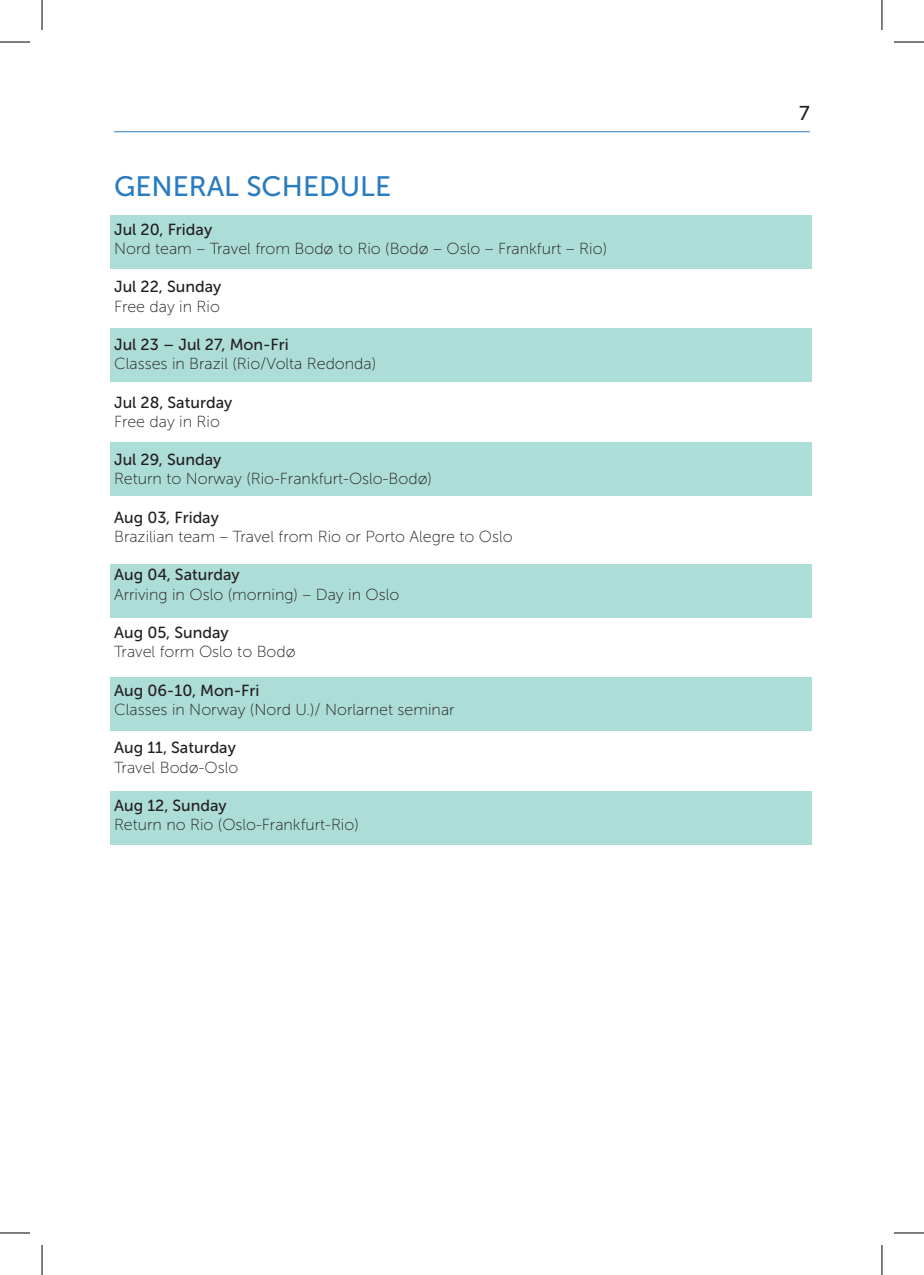
<style>
.page{position:relative;width:924px;height:1275px;background:#fff}
.page>*{position:absolute;margin:0;border:0;box-sizing:border-box;transform-origin:0 0}
.t1{font:28px "Museo Sans 500";color:#2a7cc0}
.t2{font:20px "Museo Sans 500";color:#231f20}
.t3{font:16px "Museo Sans 100";color:#231f20}
.t4{font:16px "Museo Sans 500";color:#231f20}
</style>
<div class="page">
<hr style="left:114px;top:131px;width:695px;height:1px;background:#2a7cc0">
<div style="left:110px;top:215px;width:700px;height:54px;background:#adddd7"></div>
<div style="left:110px;top:328px;width:700px;height:54px;background:#adddd7"></div>
<div style="left:110px;top:442px;width:700px;height:54px;background:#adddd7"></div>
<div style="left:110px;top:564px;width:700px;height:53px;background:#adddd7"></div>
<div style="left:110px;top:677px;width:700px;height:54px;background:#adddd7"></div>
<div style="left:110px;top:790px;width:700px;height:54px;background:#adddd7"></div>
<hr style="left:0;top:42px;width:30px;height:1px;background:#000">
<hr style="left:893px;top:42px;width:30px;height:1px;background:#000">
<hr style="left:0;top:1232px;width:30px;height:1px;background:#000">
<hr style="left:893px;top:1232px;width:30px;height:1px;background:#000">
<hr style="left:42px;top:0;width:1px;height:30px;background:#000">
<hr style="left:42px;top:1245px;width:1px;height:30px;background:#000">
<hr style="left:881px;top:0;width:1px;height:30px;background:#000">
<hr style="left:881px;top:1245px;width:1px;height:30px;background:#000">
<h1 class="t1" style="left:114px;top:171px;width:278px">GENERAL SCHEDULE</h1>
<p class="t4" style="left:114px;top:220px;width:99px">Jul 20, Friday</p>
<p class="t3" style="left:114px;top:240px;width:494px">Nord team – Travel from Bodø to Rio (Bodø – Oslo – Frankfurt – Rio)</p>
<p class="t4" style="left:114px;top:278px;width:109px">Jul 22, Sunday</p>
<p class="t3" style="left:114px;top:297px;width:107px">Free day in Rio</p>
<p class="t4" style="left:114px;top:336px;width:176px">Jul 23 – Jul 27, Mon-Fri</p>
<p class="t3" style="left:114px;top:355px;width:263px">Classes in Brazil (Rio/Volta Redonda)</p>
<p class="t4" style="left:114px;top:393px;width:120px">Jul 28, Saturday</p>
<p class="t3" style="left:114px;top:413px;width:107px">Free day in Rio</p>
<p class="t4" style="left:114px;top:451px;width:109px">Jul 29, Sunday</p>
<p class="t3" style="left:114px;top:470px;width:319px">Return to Norway (Rio-Frankfurt-Oslo-Bodø)</p>
<p class="t4" style="left:114px;top:508px;width:106px">Aug 03, Friday</p>
<p class="t3" style="left:114px;top:528px;width:400px">Brazilian team – Travel from Rio or Porto Alegre to Oslo</p>
<p class="t4" style="left:114px;top:566px;width:127px">Aug 04, Saturday</p>
<p class="t3" style="left:114px;top:585px;width:286px">Arriving in Oslo (morning) – Day in Oslo</p>
<p class="t4" style="left:114px;top:624px;width:116px">Aug 05, Sunday</p>
<p class="t3" style="left:114px;top:643px;width:183px">Travel form Oslo to Bodø</p>
<p class="t4" style="left:114px;top:681px;width:147px">Aug 06-10, Mon-Fri</p>
<p class="t3" style="left:114px;top:701px;width:342px">Classes in Norway (Nord U.)/ Norlarnet seminar</p>
<p class="t4" style="left:114px;top:739px;width:123px">Aug 11, Saturday</p>
<p class="t3" style="left:114px;top:758px;width:126px">Travel Bodø-Oslo</p>
<p class="t4" style="left:114px;top:796px;width:114px">Aug 12, Sunday</p>
<p class="t3" style="left:114px;top:816px;width:246px">Return no Rio (Oslo-Frankfurt-Rio)</p>
<p class="t2" style="left:798px;top:102px;width:12px">7</p>
</div>
